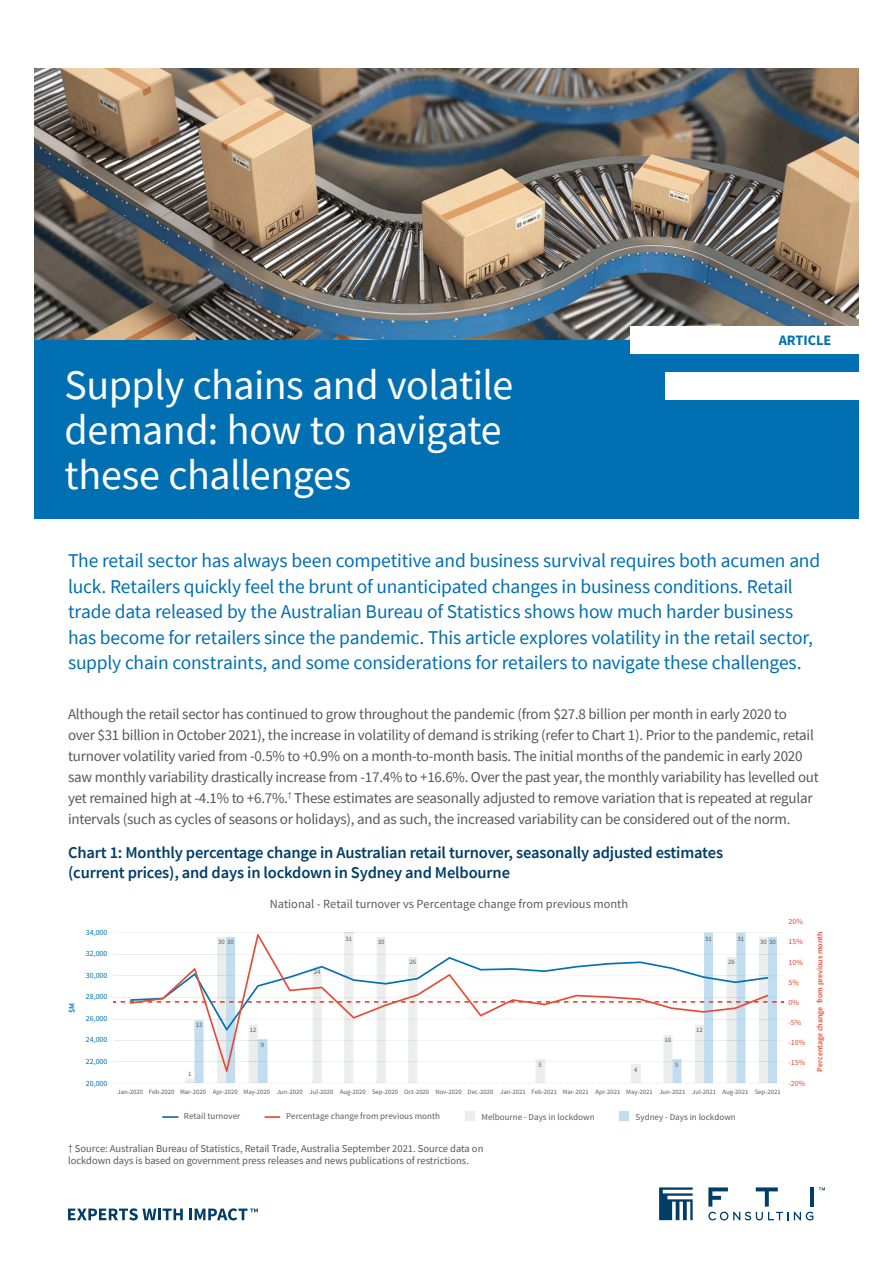
<style>
.page{position:relative;width:893px;height:1263px;background:#fff}
.page>*{position:absolute;margin:0;border:0;box-sizing:border-box;transform-origin:0 0}
.t1{font:42px/45px "Source Sans Pro";letter-spacing:-.015em;color:#fff}
.t2{font:19.5px/25.5px "Source Sans Pro";letter-spacing:-.01em;color:#0070b2}
.t3{font:600 16.5px/19.8px "Source Sans Pro";letter-spacing:-.01em;color:#003e68}
.t4{font:15px/21px "Source Sans Pro";letter-spacing:-.015em;color:#575756}
.t5{font:700 14.4px "Source Sans Pro";color:#0070b2}
.t6{font:12.45px "Source Sans Pro";color:#5e5a5c}
.t7{font:10.5px/12.6px "Source Sans Pro";color:#575756}
.t8{font:9px "Source Sans Pro";color:#5e5a5c}
.t9{font:7.95px "Source Sans Pro";color:#0071b4}
.t10{font:600 7.95px "Source Sans Pro";color:#e84b35}
.t11{font:7.95px "Source Sans Pro";color:#e84b35}
.t12{font:600 7.95px "Source Sans Pro";color:#0071b4}
.t13{font:6.75px "Source Sans Pro";color:#5e5a5c}
</style>
<div class="page">
<img style="left:34px;top:68px;width:825px;height:272px">
<div style="left:34px;top:340px;width:825px;height:179px;background:#0070b2"></div>
<div style="left:630px;top:326px;width:229px;height:28px;background:#fff"></div>
<div style="left:666px;top:372px;width:193px;height:27px;background:#fff"></div>
<svg style="left:68px;top:1208px;width:115px;height:12px"></svg>
<svg style="left:189px;top:1208px;width:69px;height:12px"></svg>
<svg style="left:659px;top:1187px;width:34px;height:33px"></svg>
<svg style="left:708px;top:1212px;width:105px;height:8px"></svg>
<svg style="left:819px;top:1187px;width:6px;height:3px"></svg>
<svg style="left:756px;top:1187px;width:22px;height:19px"></svg>
<hr style="left:810px;top:1187px;width:4px;height:19px;background:#003e68">
<svg style="left:708px;top:1187px;width:20px;height:19px"></svg>
<svg style="left:194px;top:937px;width:583px;height:146px"></svg>
<svg style="left:162px;top:1116px;width:17px;height:2px"></svg>
<svg style="left:264px;top:1116px;width:16px;height:2px"></svg>
<div style="left:465px;top:1111px;width:10px;height:10px;background:#eceded"></div>
<div style="left:619px;top:1111px;width:10px;height:10px;background:#c2ddef"></div>
<hr style="left:114px;top:1061px;width:80px;height:1px;background:#eceded">
<svg style="left:768px;top:1061px;width:15px;height:1px"></svg>
<hr style="left:114px;top:1040px;width:80px;height:1px;background:#eceded">
<svg style="left:768px;top:1040px;width:15px;height:1px"></svg>
<hr style="left:114px;top:1019px;width:103px;height:1px;background:#eceded">
<hr style="left:114px;top:975px;width:103px;height:1px;background:#eceded">
<hr style="left:114px;top:954px;width:103px;height:1px;background:#eceded">
<svg style="left:768px;top:954px;width:15px;height:1px"></svg>
<svg style="left:114px;top:932px;width:669px;height:2px"></svg>
<svg style="left:145px;top:1083px;width:639px;height:2px"></svg>
<svg style="left:130px;top:934px;width:638px;height:138px"></svg>
<svg style="left:114px;top:997px;width:669px;height:6px"></svg>
<h1 class="t1" style="left:65px;top:363px;width:450px">Supply chains and volatile demand: how to navigate these challenges</h1>
<p class="t5" style="left:779px;top:330px;width:54px">ARTICLE</p>
<p class="t2" style="left:68px;top:548px;width:754px">The retail sector has always been competitive and business survival requires both acumen and luck. Retailers quickly feel the brunt of unanticipated changes in business conditions. Retail trade data released by the Australian Bureau of Statistics shows how much harder business has become for retailers since the pandemic. This article explores volatility in the retail sector, supply chain constraints, and some considerations for retailers to navigate these challenges.</p>
<p class="t4" style="left:68px;top:703px;width:752px">Although the retail sector has continued to grow throughout the pandemic (from $27.8 billion per month in early 2020 to<br>over $31 billion in October 2021), the increase in volatility of demand is striking (refer to Chart 1). Prior to the pandemic, retail turnover volatility varied from -0.5% to +0.9% on a month-to-month basis. The initial months of the pandemic in early 2020 saw monthly variability drastically increase from -17.4% to +16.6%. Over the past year, the monthly variability has levelled out yet remained high at -4.1% to +6.7%.<sup>†</sup> These estimates are seasonally adjusted to remove variation that is repeated at regular intervals (such as cycles of seasons or holidays), and as such, the increased variability can be considered out of the norm.</p>
<p class="t3" style="left:68px;top:842px;width:657px">Chart 1: Monthly percentage change in Australian retail turnover, seasonally adjusted estimates (current prices), and days in lockdown in Sydney and Melbourne</p>
<p class="t12" style="left:69px;top:1013px;width:11px;rotate:-90deg">$M</p>
<p class="t6" style="left:270px;top:899px;width:360px">National - Retail turnover vs Percentage change from previous month</p>
<p class="t11" style="left:788px;top:918px;width:16px">20%</p>
<p class="t9" style="left:86px;top:929px;width:23px">34,000</p>
<p class="t13" style="left:218px;top:939px;width:17px">30 30</p>
<p class="t13" style="left:345px;top:936px;width:8px">31</p>
<p class="t13" style="left:378px;top:939px;width:8px">30</p>
<p class="t13" style="left:705px;top:936px;width:8px">31</p>
<p class="t13" style="left:738px;top:936px;width:8px">31</p>
<p class="t13" style="left:760px;top:939px;width:17px">30 30</p>
<p class="t11" style="left:788px;top:938px;width:16px">15%</p>
<p class="t9" style="left:86px;top:950px;width:23px">32,000</p>
<p class="t13" style="left:409px;top:959px;width:8px">26</p>
<p class="t13" style="left:728px;top:959px;width:8px">26</p>
<p class="t11" style="left:788px;top:959px;width:16px">10%</p>
<p class="t9" style="left:86px;top:972px;width:23px">30,000</p>
<p class="t13" style="left:314px;top:969px;width:8px">24</p>
<p class="t11" style="left:788px;top:979px;width:12px">5%</p>
<p class="t9" style="left:86px;top:993px;width:23px">28,000</p>
<p class="t11" style="left:788px;top:999px;width:12px">0%</p>
<p class="t9" style="left:86px;top:1015px;width:23px">26,000</p>
<p class="t13" style="left:196px;top:1022px;width:8px">13</p>
<p class="t13" style="left:250px;top:1027px;width:8px">12</p>
<p class="t13" style="left:696px;top:1027px;width:8px">12</p>
<p class="t11" style="left:788px;top:1019px;width:14px">-5%</p>
<p class="t9" style="left:86px;top:1037px;width:23px">24,000</p>
<p class="t13" style="left:261px;top:1042px;width:5px">9</p>
<p class="t13" style="left:665px;top:1037px;width:8px">10</p>
<p class="t11" style="left:788px;top:1039px;width:18px">-10%</p>
<p class="t9" style="left:86px;top:1058px;width:23px">22,000</p>
<p class="t13" style="left:188px;top:1071px;width:5px">1</p>
<p class="t13" style="left:538px;top:1062px;width:5px">5</p>
<p class="t13" style="left:634px;top:1066px;width:5px">4</p>
<p class="t13" style="left:675px;top:1062px;width:5px">5</p>
<p class="t11" style="left:788px;top:1060px;width:18px">-15%</p>
<p class="t9" style="left:86px;top:1080px;width:23px">20,000</p>
<p class="t11" style="left:788px;top:1080px;width:18px">-20%</p>
<p class="t13" style="left:117px;top:1089px;width:665px">Jan-2020 Feb-2020 Mar-2020 Apr-2020 May-2020 Jun-2020 Jul-2020 Aug-2020 Sep-2020 Oct-2020 Nov-2020 Dec-2020 Jan-2021 Feb-2021 Mar-2021 Apr-2021 May-2021 Jun-2021 Jul-2021 Aug-2021 Sep-2021</p>
<p class="t8" style="left:184px;top:1113px;width:58px">Retail turnover</p>
<p class="t8" style="left:286px;top:1113px;width:155px">Percentage change from previous month</p>
<p class="t8" style="left:481px;top:1113px;width:115px">Melbourne - Days in lockdown</p>
<p class="t8" style="left:636px;top:1113px;width:102px">Sydney - Days in lockdown</p>
<p class="t7" style="left:68px;top:1142px;width:417px">† Source: Australian Bureau of Statistics, Retail Trade, Australia September 2021. Source data on lockdown days is based on government press releases and news publications of restrictions.</p>
<p class="t10" style="left:817px;top:1071px;width:142px;rotate:-90deg">Percentage change from previous month</p>
</div>
